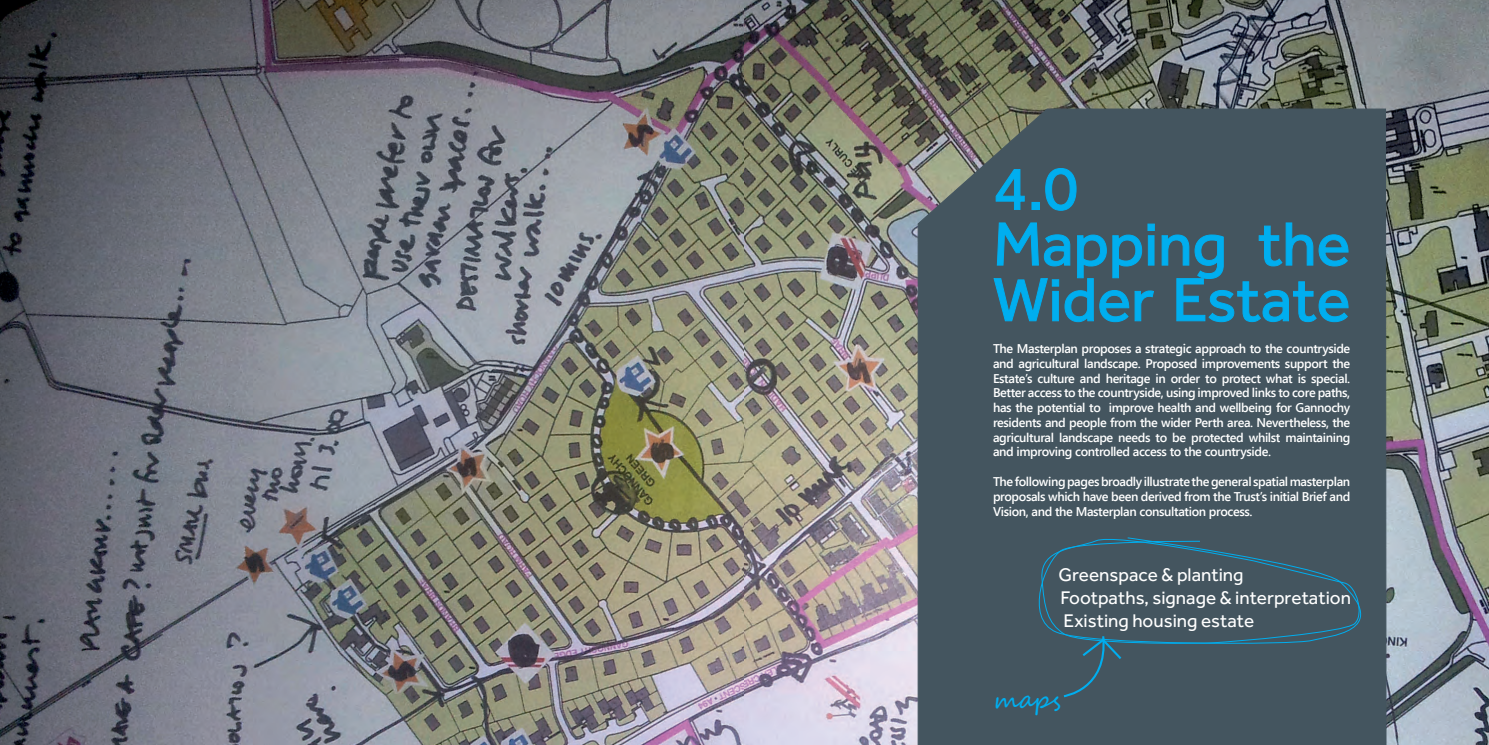
<style>
.page{position:relative;width:1489px;height:745px;background:#fff}
.page>*{position:absolute;margin:0;border:0;box-sizing:border-box;transform-origin:0 0}
.t1{font:63.12px/55.6px "Effra";color:#00aeef}
.t2{font:25.25px "Segoe Script";color:#00aeef}
.t3{font:19px/23.1px "Effra";color:#fff}
.t4{font:600 12.62px/14.8px "Segoe UI";letter-spacing:-.03em;color:#fff;text-align:justify}
</style>
<div class="page">
<img style="left:0;top:0;width:744px;height:744px">
<img style="left:744px;top:0;width:744px;height:744px">
<div style="left:917px;top:108px;width:469px;height:636px;background:#44555f"></div>
<svg style="left:995px;top:169px;width:29px;height:41px"></svg>
<div style="left:1031px;top:202px;width:8px;height:8px;border:1px solid #00aeef"></div>
<svg style="left:1045px;top:168px;width:31px;height:43px"></svg>
<svg style="left:993px;top:222px;width:161px;height:100px;background:#3c5f6f"></svg>
<svg style="left:1161px;top:222px;width:187px;height:100px;background:#3c5e6d"></svg>
<div style="left:1023px;top:532px;width:370px;height:165px;background:#44555f"></div>
<p class="t1" style="left:993px;top:160px;width:359px">4.0<br>Mapping the<br>Wider Estate</p>
<p class="t4" style="left:993px;top:340px;width:359px">The Masterplan proposes a strategic approach to the countryside and agricultural landscape. Proposed improvements support the Estate’s culture and heritage in order to protect what is special.<br>Better access to the countryside, using improved links to core paths, has the potential to improve health and wellbeing for Gannochy residents and people from the wider Perth area. Nevertheless, the agricultural landscape needs to be protected whilst maintaining and improving controlled access to the countryside.</p>
<p class="t4" style="left:993px;top:473px;width:359px">The following pages broadly illustrate the general spatial masterplan proposals which have been derived from the Trust’s initial Brief and Vision, and the Masterplan consultation process.</p>
<p class="t3" style="left:1058px;top:562px;width:294px">Greenspace &amp; planting<br>Footpaths, signage &amp; interpretation<br>Existing housing estate</p>
<p class="t2" style="left:993px;top:679px;width:69px">maps</p>
</div>
